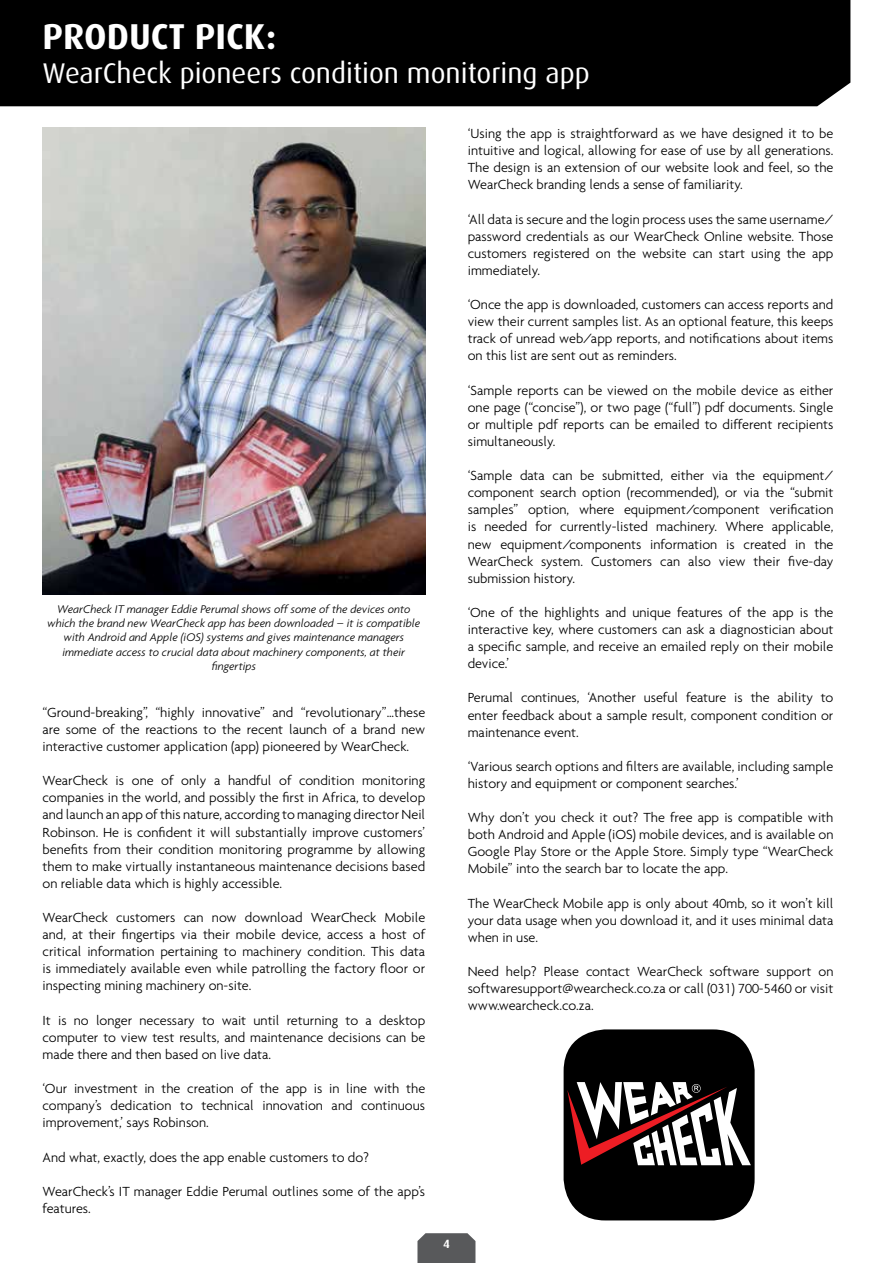
<style>
.page{position:relative;width:893px;height:1263px;background:#fff}
.page>*{position:absolute;margin:0;border:0;box-sizing:border-box;transform-origin:0 0}
.t1{font:700 36px "Dax";color:#fff}
.t2{font:28.5px "Dax";color:#fff}
.t3{font:300 14.25px/17.1px "Agenda";color:#000;text-align:justify}
.t4{font:italic 300 12px/14.4px "Agenda";color:#000;text-align:center}
.t5{font:700 12px "Dax";color:#fff}
</style>
<div class="page">
<svg style="left:417px;top:1233px;width:58px;height:30px;background:#606163"></svg>
<div style="left:0;top:0;width:850px;height:106px;background:#000"></div>
<img style="left:43px;top:127px;width:382px;height:468px">
<div style="left:564px;top:1029px;width:191px;height:191px;background:#000;border-radius:42px"></div>
<svg style="left:567px;top:1082px;width:184px;height:83px"></svg>
<h1 class="t1" style="left:43px;top:16px;width:235px">PRODUCT PICK:</h1>
<h2 class="t2" style="left:43px;top:57px;width:549px">WearCheck pioneers condition monitoring app</h2>
<p class="t4" style="left:47px;top:601px;width:375px">WearCheck IT manager Eddie Perumal shows off some of the devices onto which the brand new WearCheck app has been downloaded – it is compatible with Android and Apple (iOS) systems and gives maintenance managers immediate access to crucial data about machinery components, at their fingertips</p>
<p class="t3" style="left:43px;top:703px;width:384px">“Ground-breaking”, “highly innovative” and “revolutionary”…these are some of the reactions to the recent launch of a brand new interactive customer application (app) pioneered by WearCheck.</p>
<p class="t3" style="left:43px;top:772px;width:384px">WearCheck is one of only a handful of condition monitoring companies in the world, and possibly the first in Africa, to develop and launch an app of this nature, according to managing director Neil Robinson. He is confident it will substantially improve customers’ benefits from their condition monitoring programme by allowing them to make virtually instantaneous maintenance decisions based on reliable data which is highly accessible.</p>
<p class="t3" style="left:43px;top:909px;width:384px">WearCheck customers can now download WearCheck Mobile and, at their fingertips via their mobile device, access a host of critical information pertaining to machinery condition. This data is immediately available even while patrolling the factory floor or inspecting mining machinery on-site.</p>
<p class="t3" style="left:43px;top:1011px;width:384px">It is no longer necessary to wait until returning to a desktop computer to view test results, and maintenance decisions can be made there and then based on live data.</p>
<p class="t3" style="left:43px;top:1080px;width:384px">‘Our investment in the creation of the app is in line with the company’s dedication to technical innovation and continuous improvement,’ says Robinson.</p>
<p class="t3" style="left:43px;top:1148px;width:328px">And what, exactly, does the app enable customers to do?</p>
<p class="t3" style="left:43px;top:1182px;width:384px">WearCheck’s IT manager Eddie Perumal outlines some of the app’s features.</p>
<p class="t5" style="left:443px;top:1237px;width:8px">4</p>
<p class="t3" style="left:468px;top:125px;width:367px">‘Using the app is straightforward as we have designed it to be intuitive and logical, allowing for ease of use by all generations.<br>The design is an extension of our website look and feel, so the WearCheck branding lends a sense of familiarity.</p>
<p class="t3" style="left:468px;top:210px;width:367px">‘All data is secure and the login process uses the same username/ password credentials as our WearCheck Online website. Those customers registered on the website can start using the app immediately.</p>
<p class="t3" style="left:468px;top:296px;width:367px">‘Once the app is downloaded, customers can access reports and view their current samples list. As an optional feature, this keeps track of unread web/app reports, and notifications about items on this list are sent out as reminders.</p>
<p class="t3" style="left:468px;top:381px;width:367px">‘Sample reports can be viewed on the mobile device as either one page (“concise”), or two page (“full”) pdf documents. Single or multiple pdf reports can be emailed to different recipients simultaneously.</p>
<p class="t3" style="left:468px;top:467px;width:367px">‘Sample data can be submitted, either via the equipment/ component search option (recommended), or via the “submit samples” option, where equipment/component verification is needed for currently-listed machinery. Where applicable, new equipment/components information is created in the WearCheck system. Customers can also view their five-day submission history.</p>
<p class="t3" style="left:468px;top:604px;width:367px">‘One of the highlights and unique features of the app is the interactive key, where customers can ask a diagnostician about a specific sample, and receive an emailed reply on their mobile device.’</p>
<p class="t3" style="left:468px;top:689px;width:367px">Perumal continues, ‘Another useful feature is the ability to enter feedback about a sample result, component condition or maintenance event.</p>
<p class="t3" style="left:468px;top:757px;width:367px">‘Various search options and filters are available, including sample history and equipment or component searches.’</p>
<p class="t3" style="left:468px;top:809px;width:367px">Why don’t you check it out? The free app is compatible with both Android and Apple (iOS) mobile devices, and is available on Google Play Store or the Apple Store. Simply type “WearCheck Mobile” into the search bar to locate the app.</p>
<p class="t3" style="left:468px;top:894px;width:367px">The WearCheck Mobile app is only about 40mb, so it won’t kill your data usage when you download it, and it uses minimal data when in use.</p>
<p class="t3" style="left:468px;top:963px;width:367px">Need help? Please contact WearCheck software support on softwaresupport@wearcheck.co.za or call (031) 700-5460 or visit www.wearcheck.co.za.</p>
</div>
